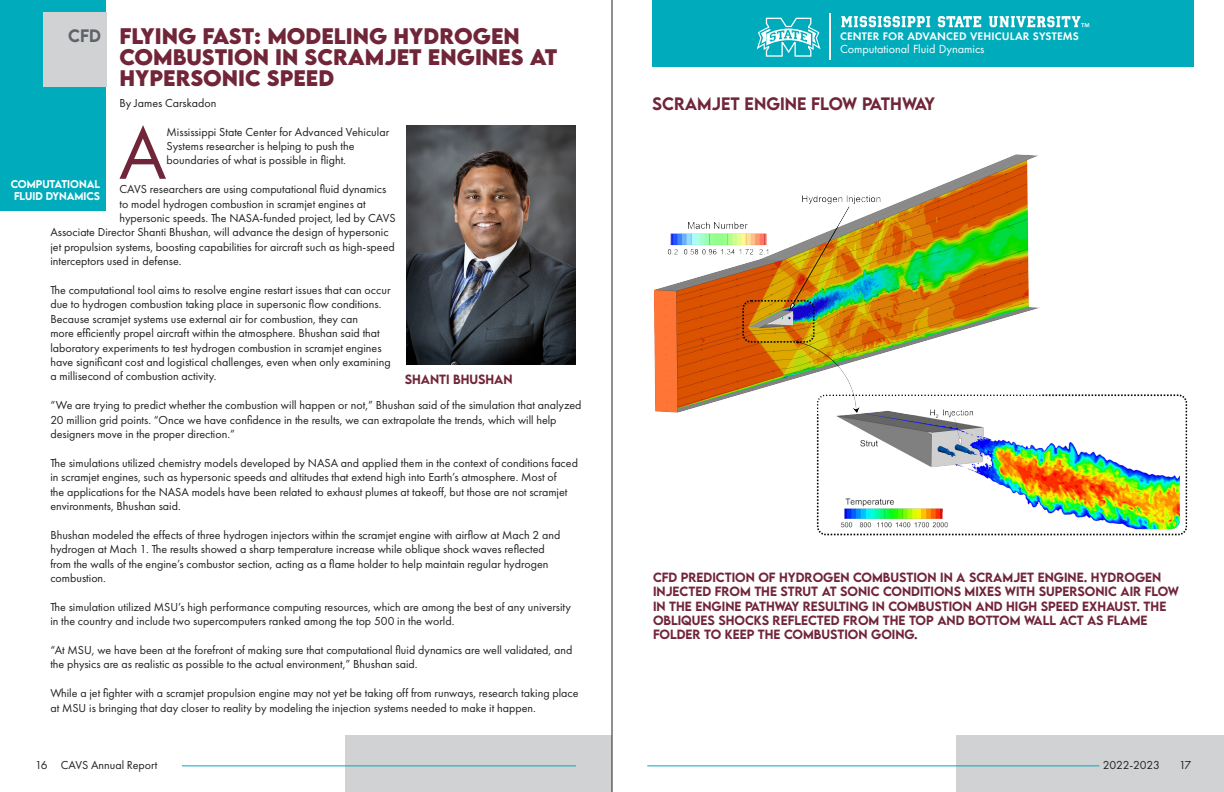
<style>
.page{position:relative;width:1224px;height:792px;background:#fff}
.page>*{position:absolute;margin:0;border:0;box-sizing:border-box;transform-origin:0 0}
.t1{font:76.8px "Futura PT";color:#712539}
.t2{font:700 20px "LEMONMILK";color:#712539}
.t3{font:500 16px "LEMONMILK";color:#712539}
.t4{font:500 16px "LEMONMILK";color:#5f6369}
.t5{font:12px/14.4px "Futura PT";color:#231f20}
.t6{font:12px "Futura PT";letter-spacing:-.025em;color:#231f20}
.t7{font:500 11.9px "LEMONMILK";color:#712539}
.t8{font:10.8px "Futura ND Book";color:#fff}
.t9{font:10.1px "Futura ND Demibold";letter-spacing:.015em;color:#fff}
.t10{font:500 10px/12px "LEMONMILK";color:#fff;text-align:center}
</style>
<div class="page">
<div style="left:0;top:0;width:106px;height:210px;background:#00acbc"></div>
<div style="left:346px;top:735px;width:266px;height:57px;background:#d1d2d4"></div>
<hr style="left:182px;top:766px;width:394px;height:1px;background:#00acbc">
<hr style="left:612px;top:0;width:1px;height:792px;background:#231f20">
<div style="left:43px;top:13px;width:63px;height:74px;background:#d1d2d4"></div>
<div style="left:957px;top:735px;width:267px;height:57px;background:#d1d2d4"></div>
<hr style="left:647px;top:766px;width:452px;height:1px;background:#00acbc">
<div style="left:652px;top:0;width:542px;height:66px;background:#00acbc"></div>
<svg style="left:757px;top:18px;width:64px;height:39px"></svg>
<hr style="left:830px;top:14px;width:1px;height:46px;background:#fff">
<svg style="left:841px;top:16px;width:89px;height:11px"></svg>
<svg style="left:938px;top:16px;width:43px;height:11px"></svg>
<svg style="left:989px;top:16px;width:100px;height:11px"></svg>
<img style="left:406px;top:125px;width:170px;height:239px">
<img style="left:654px;top:154px;width:534px;height:382px">
<div style="left:652px;top:154px;width:287px;height:23px;background:#fff"></div>
<p class="t2" style="left:120px;top:22px;width:97px">FLYING FAS</p>
<p class="t2" style="left:242px;top:22px;width:184px">T: MODELING HYDR</p>
<p class="t2" style="left:454px;top:22px;width:67px">OGEN</p>
<p class="t2" style="left:120px;top:43px;width:50px">COMBUS</p>
<p class="t2" style="left:215px;top:43px;width:107px">TION IN SCRAM</p>
<p class="t2" style="left:384px;top:43px;width:174px">JET ENGINES AT</p>
<p class="t2" style="left:120px;top:64px;width:31px">HYPERS</p>
<p class="t2" style="left:203px;top:64px;width:78px">ONIC SPEED</p>
<p class="t5" style="left:120px;top:96px;width:98px">By James Carskadon</p>
<p class="t1" style="left:119px;top:108px;width:49px">A</p>
<p class="t5" style="left:167px;top:124px;width:224px">Mississippi State Center for Advanced Vehicular<br>Systems researcher is helping to push the boundaries of what is possible in flight.</p>
<p class="t5" style="left:120px;top:182px;width:268px">CAVS researchers are using computational fluid dynamics</p>
<p class="t5" style="left:120px;top:196px;width:248px">to model hydrogen combustion in scramjet engines at</p>
<p class="t5" style="left:120px;top:211px;width:278px">hypersonic speeds. The NASA-funded project, led by CAVS</p>
<p class="t5" style="left:50px;top:225px;width:340px">Associate Director Shanti Bhushan, will advance the design of hypersonic</p>
<p class="t5" style="left:50px;top:240px;width:346px">jet propulsion systems, boosting capabilities for aircraft such as high-speed</p>
<p class="t5" style="left:50px;top:254px;width:133px">interceptors used in defense.</p>
<p class="t5" style="left:50px;top:283px;width:342px">The computational tool aims to resolve engine restart issues that can occur due to hydrogen combustion taking place in supersonic flow conditions.<br>Because scramjet systems use external air for combustion, they can<br>more efficiently propel aircraft within the atmosphere. Bhushan said that laboratory experiments to test hydrogen combustion in scramjet engines have significant cost and logistical challenges, even when only examining a millisecond of combustion activity.</p>
<p class="t5" style="left:50px;top:398px;width:533px">“We are trying to predict whether the combustion will happen or not,” Bhushan said of the simulation that analyzed<br>20 million grid points. “Once we have confidence in the results, we can extrapolate the trends, which will help designers move in the proper direction.”</p>
<p class="t5" style="left:50px;top:456px;width:529px">The simulations utilized chemistry models developed by NASA and applied them in the context of conditions faced in scramjet engines, such as hypersonic speeds and altitudes that extend high into Earth’s atmosphere. Most of<br>the applications for the NASA models have been related to exhaust plumes at takeoff, but those are not scramjet environments, Bhushan said.</p>
<p class="t5" style="left:50px;top:528px;width:512px">Bhushan modeled the effects of three hydrogen injectors within the scramjet engine with airflow at Mach 2 and hydrogen at Mach 1. The results showed a sharp temperature increase while oblique shock waves reflected from the walls of the engine’s combustor section, acting as a flame holder to help maintain regular hydrogen combustion.</p>
<p class="t5" style="left:50px;top:600px;width:522px">The simulation utilized MSU’s high performance computing resources, which are among the best of any university in the country and include two supercomputers ranked among the top 500 in the world.</p>
<p class="t5" style="left:50px;top:643px;width:523px">“At MSU, we have been at the forefront of making sure that computational fluid dynamics are well validated, and the physics are as realistic as possible to the actual environment,” Bhushan said.</p>
<p class="t5" style="left:50px;top:686px;width:530px">While a jet fighter with a scramjet propulsion engine may not yet be taking off from runways, research taking place at MSU is bringing that day closer to reality by modeling the injection systems needed to make it happen.</p>
<h3 class="t4" style="left:68px;top:25px;width:34px">CFD</h3>
<p class="t10" style="left:11px;top:178px;width:91px">COMPUTATIONAL<br>FLUID DYNAMICS</p>
<p class="t7" style="left:405px;top:372px;width:17px">SHANT</p>
<p class="t7" style="left:446px;top:372px;width:42px">I BHUSHAN</p>
<p class="t5" style="left:35px;top:758px;width:124px">16 CAVS Annual Report</p>
<p class="t9" style="left:840px;top:30px;width:240px">CENTER FOR ADVANCED VEHICULAR SYSTEMS</p>
<p class="t8" style="left:840px;top:42px;width:146px">Computational Fluid Dynamics</p>
<p class="t3" style="left:652px;top:93px;width:23px">SCRAM</p>
<p class="t3" style="left:712px;top:93px;width:46px">JET ENG</p>
<p class="t3" style="left:780px;top:93px;width:94px">INE FLOW PATHWAY</p>
<p class="t7" style="left:653px;top:570px;width:37px">CFD PRED</p>
<p class="t7" style="left:712px;top:570px;width:77px">ICTION OF HYDROGEN</p>
<p class="t7" style="left:853px;top:570px;width:11px">COM</p>
<p class="t7" style="left:883px;top:570px;width:96px">BUSTION IN A SCRAM</p>
<p class="t7" style="left:1013px;top:570px;width:34px">JET ENG</p>
<p class="t7" style="left:1064px;top:570px;width:46px">INE. HYDROGEN</p>
<p class="t7" style="left:653px;top:584px;width:29px">INJECTED</p>
<p class="t7" style="left:715px;top:584px;width:10px">FROM</p>
<p class="t7" style="left:754px;top:584px;width:9px">THE</p>
<p class="t7" style="left:781px;top:584px;width:70px">STRUTAT SON</p>
<p class="t7" style="left:867px;top:584px;width:26px">IC COND</p>
<p class="t7" style="left:920px;top:584px;width:24px">ITIONS</p>
<p class="t7" style="left:965px;top:584px;width:100px">MIXES WITH SUPERSON</p>
<p class="t7" style="left:1105px;top:584px;width:65px">IC AIR FLOW</p>
<p class="t7" style="left:653px;top:598px;width:25px">IN THE</p>
<p class="t7" style="left:695px;top:598px;width:10px">ENG</p>
<p class="t7" style="left:722px;top:598px;width:32px">INE PATHWAY</p>
<p class="t7" style="left:803px;top:598px;width:9px">RES</p>
<p class="t7" style="left:825px;top:598px;width:74px">ULTING IN COM</p>
<p class="t7" style="left:918px;top:598px;width:68px">BUSTION AND</p>
<p class="t7" style="left:1006px;top:598px;width:44px">HIGH SPEED</p>
<p class="t7" style="left:1082px;top:598px;width:77px">EXHAUST. THE</p>
<p class="t7" style="left:653px;top:612px;width:76px">OBLIQUES SHOC</p>
<p class="t7" style="left:754px;top:612px;width:27px">KS REF</p>
<p class="t7" style="left:794px;top:612px;width:16px">LECTED</p>
<p class="t7" style="left:843px;top:612px;width:10px">FROM</p>
<p class="t7" style="left:883px;top:612px;width:9px">THE</p>
<p class="t7" style="left:909px;top:612px;width:10px">TOP</p>
<p class="t7" style="left:937px;top:612px;width:10px">AND</p>
<p class="t7" style="left:968px;top:612px;width:18px">BOTTOM</p>
<p class="t7" style="left:1024px;top:612px;width:45px">WALL ACT</p>
<p class="t7" style="left:1087px;top:612px;width:43px">AS FLAME</p>
<p class="t7" style="left:653px;top:627px;width:33px">FOLDER</p>
<p class="t7" style="left:704px;top:627px;width:37px">TO KEEP</p>
<p class="t7" style="left:758px;top:627px;width:9px">THE</p>
<p class="t7" style="left:784px;top:627px;width:11px">COM</p>
<p class="t7" style="left:814px;top:627px;width:105px">BUSTION GOING.</p>
<p class="t6" style="left:1103px;top:758px;width:58px">2022-2023</p>
<p class="t5" style="left:1179px;top:758px;width:14px">17</p>
</div>
